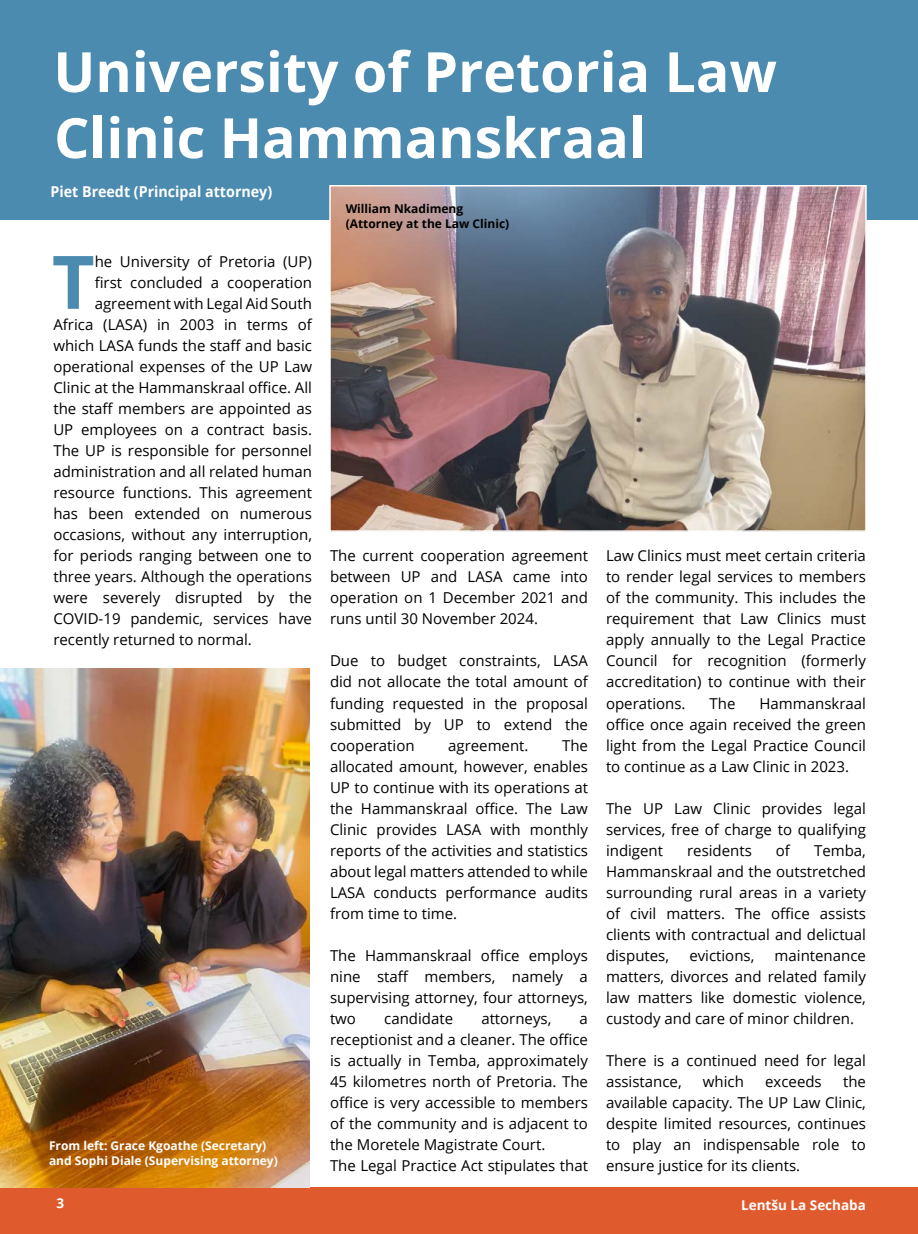
<style>
.page{position:relative;width:918px;height:1234px;background:#fff}
.page>*{position:absolute;margin:0;border:0;box-sizing:border-box;transform-origin:0 0}
.t1{font:700 73.8px "Open Sans";color:#4c8bb0}
.t2{font:700 55.5px/66px "Open Sans";color:#fff}
.t3{font:15px/21px "Open Sans";color:#000;text-align:justify}
.t4{font:700 15px "Open Sans";color:#fff;scale:.95 1}
.t5{font:700 13.5px "Open Sans";color:#fff}
.t6{font:700 12px/15px "Open Sans";color:#fff}
.t7{font:700 12px/15px "Open Sans";color:#000}
</style>
<div class="page">
<div style="left:0;top:1187px;width:918px;height:46px;background:#df5b2d"></div>
<div style="left:0;top:0;width:918px;height:220px;background:#4c8bb0"></div>
<img style="left:0;top:668px;width:309px;height:519px">
<img style="left:332px;top:188px;width:532px;height:340px">
<div style="left:329px;top:185px;width:538px;height:346px;border:2px solid #fff"></div>
<h2 class="t2" style="left:53px;top:37px;width:725px">University of Pretoria Law<br>Clinic Hammanskraal</h2>
<p class="t4" style="left:50px;top:181px;width:235px">Piet Breedt (Principal attorney)</p>
<h1 class="t1" style="left:52px;top:230px;width:44px">T</h1>
<p class="t3" style="left:95px;top:250px;width:219px">he University of Pretoria (UP)</p>
<p class="t3" style="left:95px;top:271px;width:219px">first concluded a cooperation</p>
<p class="t3" style="left:95px;top:292px;width:219px">agreement with Legal Aid South</p>
<p class="t3" style="left:53px;top:313px;width:260px">Africa (LASA) in 2003 in terms of</p>
<p class="t3" style="left:53px;top:334px;width:260px">which LASA funds the staff and basic</p>
<p class="t3" style="left:53px;top:355px;width:260px">operational expenses of the UP Law</p>
<p class="t3" style="left:53px;top:376px;width:260px">Clinic at the Hammanskraal office. All</p>
<p class="t3" style="left:53px;top:397px;width:260px">the staff members are appointed as</p>
<p class="t3" style="left:53px;top:418px;width:260px">UP employees on a contract basis.</p>
<p class="t3" style="left:53px;top:439px;width:260px">The UP is responsible for personnel</p>
<p class="t3" style="left:53px;top:460px;width:260px">administration and all related human</p>
<p class="t3" style="left:53px;top:481px;width:260px">resource functions. This agreement</p>
<p class="t3" style="left:53px;top:502px;width:260px">has been extended on numerous</p>
<p class="t3" style="left:53px;top:523px;width:260px">occasions, without any interruption,</p>
<p class="t3" style="left:53px;top:544px;width:260px">for periods ranging between one to</p>
<p class="t3" style="left:53px;top:565px;width:260px">three years. Although the operations</p>
<p class="t3" style="left:53px;top:586px;width:260px">were severely disrupted by the</p>
<p class="t3" style="left:53px;top:607px;width:260px">COVID-19 pandemic, services have</p>
<p class="t3" style="left:53px;top:628px;width:200px">recently returned to normal.</p>
<p class="t6" style="left:49px;top:1137px;width:230px">From left: Grace Kgoathe (Secretary) and Sophi Diale (Supervising attorney)</p>
<p class="t7" style="left:346px;top:201px;width:165px">William Nkadimeng (Attorney at the Law Clinic)</p>
<p class="t3" style="left:330px;top:545px;width:260px">The current cooperation agreement between UP and LASA came into operation on 1 December 2021 and runs until 30 November 2024.</p>
<p class="t3" style="left:330px;top:650px;width:260px">Due to budget constraints, LASA did not allocate the total amount of funding requested in the proposal submitted by UP to extend the cooperation</p>
<p class="t3" style="left:330px;top:734px;width:260px;text-indent:232px">The allocated amount, however, enables UP to continue with its operations at the Hammanskraal office. The Law Clinic provides LASA with monthly reports of the activities and statistics about legal matters attended to while LASA conducts performance audits from time to time.</p>
<p class="t3" style="left:330px;top:944px;width:260px">The Hammanskraal office employs nine staff members, namely a supervising attorney, four attorneys, two</p>
<p class="t3" style="left:448px;top:734px;width:82px">agreement.</p>
<p class="t3" style="left:384px;top:1007px;width:70px">candidate</p>
<p class="t3" style="left:481px;top:1007px;width:72px">attorneys,</p>
<p class="t3" style="left:330px;top:1007px;width:259px;text-align:left;text-indent:250px">a receptionist and a cleaner. The office is actually in Temba, approximately<br>45 kilometres north of Pretoria. The office is very accessible to members of the community and is adjacent to the Moretele Magistrate Court.<br>The Legal Practice Act stipulates that</p>
<p class="t3" style="left:606px;top:545px;width:261px">Law Clinics must meet certain criteria to render legal services to members of the community. This includes the requirement that Law Clinics must apply annually to the Legal Practice Council for recognition (formerly accreditation) to continue with their operations.</p>
<p class="t3" style="left:606px;top:692px;width:261px;text-indent:153px">Hammanskraal office once again received the green light from the Legal Practice Council to continue as a Law Clinic in 2023.</p>
<p class="t3" style="left:606px;top:797px;width:261px">The UP Law Clinic provides legal services, free of charge to qualifying indigent</p>
<p class="t3" style="left:710px;top:692px;width:27px">The</p>
<p class="t3" style="left:687px;top:839px;width:66px">residents</p>
<p class="t3" style="left:776px;top:839px;width:16px">of</p>
<p class="t3" style="left:606px;top:839px;width:261px;text-indent:208px">Temba, Hammanskraal and the outstretched surrounding rural areas in a variety of civil matters. The office assists clients with contractual and delictual disputes,</p>
<p class="t3" style="left:606px;top:944px;width:261px;text-indent:169px">maintenance matters, divorces and related family law matters like domestic violence, custody and care of minor children.</p>
<p class="t3" style="left:606px;top:1049px;width:261px">There is a continued need for legal assistance,</p>
<p class="t3" style="left:689px;top:944px;width:67px">evictions,</p>
<p class="t3" style="left:606px;top:1070px;width:261px;text-indent:237px">the available capacity. The UP Law Clinic, despite limited resources, continues to play an indispensable role to ensure justice for its clients.</p>
<p class="t3" style="left:703px;top:1070px;width:43px">which</p>
<p class="t3" style="left:765px;top:1070px;width:58px">exceeds</p>
<p class="t5" style="left:57px;top:1193px;width:9px">3</p>
<p class="t5" style="left:741px;top:1195px;width:126px">Lentšu La Sechaba</p>
</div>
